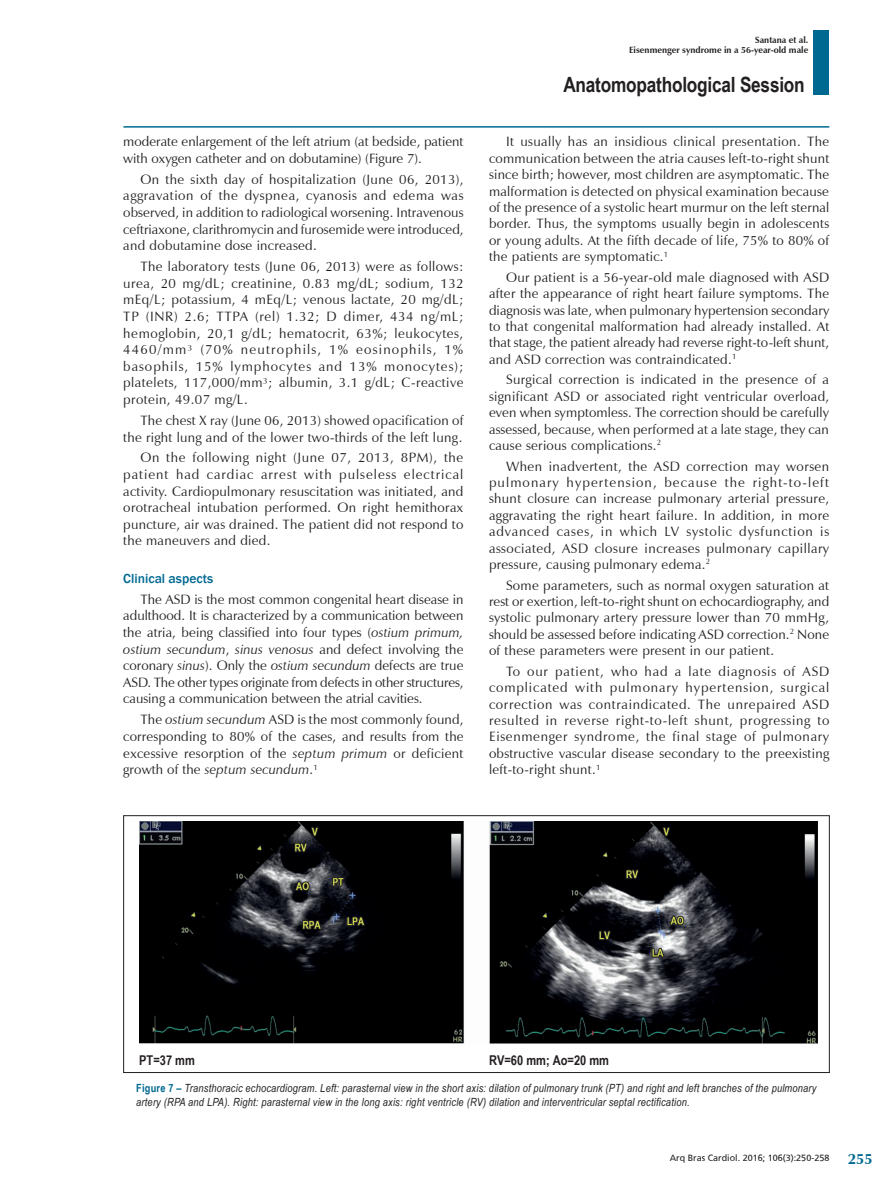
<style>
.page{position:relative;width:893px;height:1191px;background:#fff}
.page>*{position:absolute;margin:0;border:0;box-sizing:border-box;transform-origin:0 0}
.t1{font:700 21px "Arial Narrow";letter-spacing:-.01em;color:#231f20}
.t2{font:700 15px "Zapf Humanist 601 BT";color:#006991}
._01-TEXTO_BASICO{font:13.5px/16.4px "Zapf Humanist 601 BT";letter-spacing:.02em;color:#231f20;text-align:justify}
._01-TEXTO_BASICO-2{font:13.5px/16.6px "Zapf Humanist 601 BT";color:#231f20}
.t3{font:700 13.5px "Arial Narrow";color:#231f20}
._03_-_SUBTITULO_PRIN{font:500 13.5px "Franklin Gothic";color:#006991}
._05_LEGENDA_TABELA{font:italic 11.25px/13.5px "Arial Narrow";letter-spacing:.02em;color:#231f20}
.t4{font:700 9px/10.8px "Zapf Humanist 601 BT";color:#231f20;text-align:right}
.t5{font:9px "Frutiger";color:#231f20}
.s1{font-style:italic}
.s2{font-weight:700;font-style:normal;color:#006991}
</style>
<div class="page">
<hr style="left:123px;top:126px;width:706px;height:2px;background:#006991">
<div style="left:813px;top:30px;width:16px;height:64px;background:#006991"></div>
<div style="left:123px;top:815px;width:706px;height:257px;border:1px solid #231f20"></div>
<img style="left:139px;top:821px;width:678px;height:223px">
<p class="_01-TEXTO_BASICO-2" style="left:123px;top:133px;width:342px">moderate enlargement of the left atrium (at bedside, patient with oxygen catheter and on dobutamine) (Figure 7).</p>
<p class="_01-TEXTO_BASICO" style="left:123px;top:171px;width:342px;text-indent:17px">On the sixth day of hospitalization (June 06, 2013), aggravation of the dyspnea, cyanosis and edema was observed, in addition to radiological worsening. Intravenous ceftriaxone, clarithromycin and furosemide were introduced, and dobutamine dose increased.</p>
<p class="_01-TEXTO_BASICO" style="left:123px;top:258px;width:342px;text-indent:17px">The laboratory tests (June 06, 2013) were as follows: urea, 20 mg/dL; creatinine, 0.83 mg/dL; sodium, 132 mEq/L; potassium, 4 mEq/L; venous lactate, 20 mg/dL; TP (INR) 2.6; TTPA (rel) 1.32; D dimer, 434 ng/mL; hemoglobin, 20,1 g/dL; hematocrit, 63%; leukocytes, 4460/mm³ (70% neutrophils, 1% eosinophils, 1% basophils, 15% lymphocytes and 13% monocytes); platelets, 117,000/mm³; albumin, 3.1 g/dL; C-reactive protein, 49.07 mg/L.</p>
<p class="_01-TEXTO_BASICO" style="left:123px;top:412px;width:342px;text-align:right">The chest X ray (June 06, 2013) showed opacification of the right lung and of the lower two-thirds of the left lung.</p>
<p class="_01-TEXTO_BASICO" style="left:123px;top:449px;width:342px;text-indent:17px">On the following night (June 07, 2013, 8PM), the patient had cardiac arrest with pulseless electrical activity. Cardiopulmonary resuscitation was initiated, and orotracheal intubation performed. On right hemithorax puncture, air was drained. The patient did not respond to the maneuvers and died.</p>
<p class="_03_-_SUBTITULO_PRIN" style="left:123px;top:570px;width:91px">Clinical aspects</p>
<p class="_01-TEXTO_BASICO" style="left:123px;top:591px;width:342px;text-indent:17px">The ASD is the most common congenital heart disease in adulthood. It is characterized by a communication between the atria, being classified into four types (<span class="s1">ostium primum, ostium secundum</span>, <span class="s1">sinus venosus</span> and defect involving the coronary <span class="s1">sinus</span>). Only the <span class="s1">ostium secundum</span> defects are true ASD. The other types originate from defects in other structures, causing a communication between the atrial cavities.</p>
<p class="_01-TEXTO_BASICO" style="left:123px;top:711px;width:342px;text-indent:17px">The <span class="s1">ostium secundum</span> ASD is the most commonly found, corresponding to 80% of the cases, and results from the excessive resorption of the <span class="s1">septum primum</span> or deficient growth of the <span class="s1">septum secundum</span>.<sup>1</sup></p>
<p class="t4" style="left:629px;top:34px;width:181px">Santana et al.<br>Eisenmenger syndrome in a 56-year-old male</p>
<h1 class="t1" style="left:563px;top:69px;width:243px">Anatomopathological Session</h1>
<p class="_01-TEXTO_BASICO" style="left:489px;top:134px;width:342px;text-indent:17px">It usually has an insidious clinical presentation. The communication between the atria causes left-to-right shunt since birth; however, most children are asymptomatic. The malformation is detected on physical examination because of the presence of a systolic heart murmur on the left sternal border. Thus, the symptoms usually begin in adolescents or young adults. At the fifth decade of life, 75% to 80% of the patients are symptomatic.<sup>1</sup></p>
<p class="_01-TEXTO_BASICO" style="left:489px;top:269px;width:342px;text-indent:17px">Our patient is a 56-year-old male diagnosed with ASD after the appearance of right heart failure symptoms. The diagnosis was late, when pulmonary hypertension secondary to that congenital malformation had already installed. At that stage, the patient already had reverse right‑to‑left shunt, and ASD correction was contraindicated.<sup>1</sup></p>
<p class="_01-TEXTO_BASICO" style="left:489px;top:371px;width:342px;text-indent:17px">Surgical correction is indicated in the presence of a significant ASD or associated right ventricular overload, even when symptomless. The correction should be carefully assessed, because, when performed at a late stage, they can cause serious complications.<sup>2</sup></p>
<p class="_01-TEXTO_BASICO" style="left:489px;top:458px;width:342px;text-indent:17px">When inadvertent, the ASD correction may worsen pulmonary hypertension, because the right-to-left shunt closure can increase pulmonary arterial pressure, aggravating the right heart failure. In addition, in more advanced cases, in which LV systolic dysfunction is associated, ASD closure increases pulmonary capillary pressure, causing pulmonary edema.<sup>2</sup></p>
<p class="_01-TEXTO_BASICO" style="left:489px;top:577px;width:342px;text-indent:17px">Some parameters, such as normal oxygen saturation at rest or exertion, left-to-right shunt on echocardiography, and systolic pulmonary artery pressure lower than 70 mmHg, should be assessed before indicating ASD correction.<sup>2</sup> None of these parameters were present in our patient.</p>
<p class="_01-TEXTO_BASICO" style="left:489px;top:663px;width:342px;text-indent:17px">To our patient, who had a late diagnosis of ASD complicated with pulmonary hypertension, surgical correction was contraindicated. The unrepaired ASD resulted in reverse right-to-left shunt, progressing to Eisenmenger syndrome, the final stage of pulmonary obstructive vascular disease secondary to the preexisting left-to-right shunt.<sup>1</sup></p>
<p class="t3" style="left:139px;top:1050px;width:57px">PT=37 mm</p>
<p class="t3" style="left:489px;top:1050px;width:121px">RV=60 mm; Ao=20 mm</p>
<p class="_05_LEGENDA_TABELA" style="left:136px;top:1081px;width:682px"><span class="s2">Figure 7 –</span> Transthoracic echocardiogram. Left: parasternal view in the short axis: dilation of pulmonary trunk (PT) and right and left branches of the pulmonary artery (RPA and LPA). Right: parasternal view in the long axis: right ventricle (RV) dilation and interventricular septal rectification.</p>
<p class="t5" style="left:670px;top:1153px;width:161px">Arq Bras Cardiol. 2016; 106(3):250-258</p>
<p class="t2" style="left:848px;top:1149px;width:26px">255</p>
</div>
